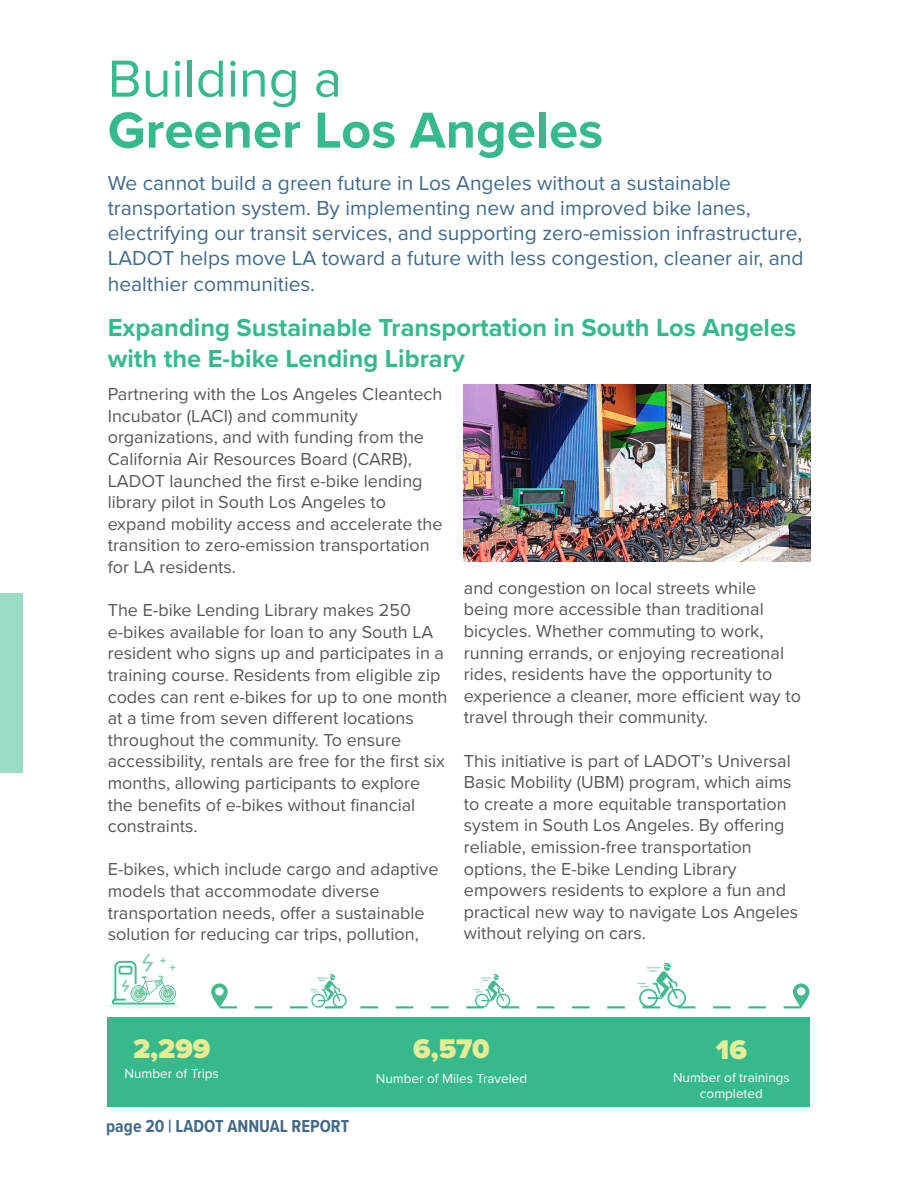
<style>
.page{position:relative;width:918px;height:1188px;background:#fff}
.page>*{position:absolute;margin:0;border:0;box-sizing:border-box;transform-origin:0 0}
.t1{font:54px "Proxima Nova";color:#36ba8c}
.t2{font:700 52.5px "Proxima Nova";color:#36ba8c}
.t3{font:900 28.05px "Proxima Nova";color:#e8ec94}
.tc_bulletin{font:700 25.5px/30.6px "Proxima Nova";color:#36ba8c}
.tc_bulletin-2{font:21px/25.2px "Proxima Nova";color:#436a86}
.tc_bulletin-3{font:18px/21.6px "Proxima Nova";color:#57585a}
.t4{font:700 18px "Proxima Nova Cond";color:#436a86}
.tc_bulletin-4{font:13.5px/16.2px "Proxima Nova";color:#fff;text-align:center}
</style>
<div class="page">
<div style="left:0;top:594px;width:23px;height:179px;background:#9adcc5"></div>
<div style="left:108px;top:1017px;width:702px;height:90px;background:#36ba8c"></div>
<hr style="left:108px;top:1004px;width:71px;height:4px;background:#e0faf0;border-radius:50%">
<svg style="left:111px;top:953px;width:65px;height:52px"></svg>
<svg style="left:211px;top:963px;width:599px;height:45px"></svg>
<img style="left:464px;top:384px;width:346px;height:177px">
<p class="t1" style="left:108px;top:38px;width:236px">Building a</p>
<p class="t2" style="left:108px;top:91px;width:497px">Greener Los Angeles</p>
<p class="tc_bulletin-2" style="left:108px;top:169px;width:697px">We cannot build a green future in Los Angeles without a sustainable transportation system. By implementing new and improved bike lanes, electrifying our transit services, and supporting zero-emission infrastructure, LADOT helps move LA toward a future with less congestion, cleaner air, and healthier communities.</p>
<p class="tc_bulletin" style="left:108px;top:312px;width:690px">Expanding Sustainable Transportation in South Los Angeles with the E-bike Lending Library</p>
<p class="tc_bulletin-3" style="left:108px;top:383px;width:336px">Partnering with the Los Angeles Cleantech Incubator (LACI) and community organizations, and with funding from the California Air Resources Board (CARB), LADOT launched the first e-bike lending library pilot in South Los Angeles to expand mobility access and accelerate the transition to zero-emission transportation for LA residents.</p>
<p class="tc_bulletin-3" style="left:108px;top:599px;width:341px">The E-bike Lending Library makes 250 e-bikes available for loan to any South LA resident who signs up and participates in a training course. Residents from eligible zip codes can rent e-bikes for up to one month at a time from seven different locations throughout the community. To ensure accessibility, rentals are free for the first six months, allowing participants to explore the benefits of e-bikes without financial constraints.</p>
<p class="tc_bulletin-3" style="left:108px;top:858px;width:332px">E-bikes, which include cargo and adaptive models that accommodate diverse transportation needs, offer a sustainable solution for reducing car trips, pollution,</p>
<p class="tc_bulletin-3" style="left:464px;top:576px;width:339px">and congestion on local streets while being more accessible than traditional bicycles. Whether commuting to work, running errands, or enjoying recreational rides, residents have the opportunity to experience a cleaner, more efficient way to travel through their community.</p>
<p class="tc_bulletin-3" style="left:464px;top:749px;width:336px">This initiative is part of LADOT’s Universal Basic Mobility (UBM) program, which aims to create a more equitable transportation system in South Los Angeles. By offering reliable, emission-free transportation options, the E-bike Lending Library empowers residents to explore a fun and practical new way to navigate Los Angeles without relying on cars.</p>
<p class="t3" style="left:133px;top:1028px;width:79px">2,299</p>
<p class="tc_bulletin-4" style="left:125px;top:1065px;width:96px">Number of Trips</p>
<p class="t4" style="left:106px;top:1113px;width:244px">page 20 | LADOT ANNUAL REPORT</p>
<p class="t3" style="left:413px;top:1028px;width:78px">6,570</p>
<p class="tc_bulletin-4" style="left:376px;top:1070px;width:153px">Number of Miles Traveled</p>
<p class="t3" style="left:716px;top:1029px;width:33px">16</p>
<p class="tc_bulletin-4" style="left:673px;top:1069px;width:118px">Number of trainings completed</p>
</div>
